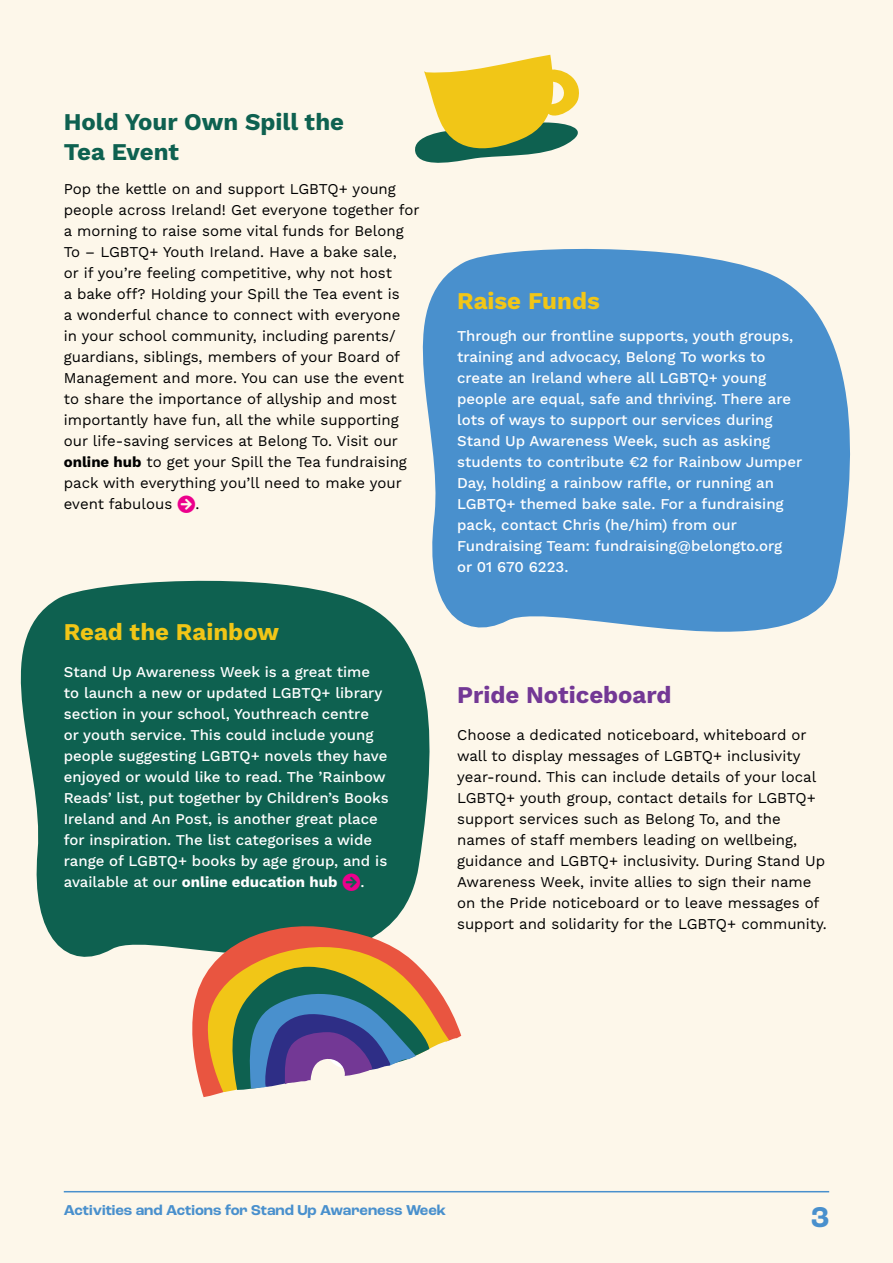
<style>
.page{position:relative;width:893px;height:1263px;background:#fdf7ea}
.page>*{position:absolute;margin:0;border:0;box-sizing:border-box;transform-origin:0 0}
.t1{font:700 30px "Roc Grotesk";color:#4990cd}
.H3_16_20{font:700 24px/30px "Work Sans";color:#0e6150}
.H3_16_20-2{font:700 24px "Work Sans";color:#f1c617}
.H3_16_20-3{font:700 24px "Work Sans";color:#733895}
.Body_10_14{font:15px/21px "Work Sans";color:#000}
.Body_Reveresed{font:500 15px/21px "Work Sans";color:#fff}
.t2{font:700 15px "Roc Grotesk";color:#4990cd}
.s1{font-weight:700}
.s2{color:#ec008c}
</style>
<div class="page">
<svg style="left:20px;top:580px;width:410px;height:377px;background:#216d5c"></svg>
<svg style="left:386px;top:248px;width:464px;height:437px;fill:#4990cd"></svg>
<svg style="left:189px;top:919px;width:272px;height:178px"></svg>
<svg style="left:207px;top:937px;width:242px;height:155px"></svg>
<svg style="left:415px;top:55px;width:164px;height:108px"></svg>
<hr style="left:64px;top:1191px;width:765px;height:1px;background:#4990cd">
<svg style="left:343px;top:873px;width:17px;height:17px"></svg>
<p class="H3_16_20" style="left:64px;top:106px;width:282px">Hold Your Own Spill the<br>Tea Event</p>
<p class="Body_10_14" style="left:64px;top:178px;width:357px">Pop the kettle on and support LGBTQ+ young people across Ireland! Get everyone together for a morning to raise some vital funds for Belong To – LGBTQ+ Youth Ireland. Have a bake sale,<br>or if you’re feeling competitive, why not host<br>a bake off? Holding your Spill the Tea event is<br>a wonderful chance to connect with everyone<br>in your school community, including parents/ guardians, siblings, members of your Board of Management and more. You can use the event to share the importance of allyship and most importantly have fun, all the while supporting our life-saving services at Belong To. Visit our <span class="s1">online hub</span> to get your Spill the Tea fundraising pack with everything you’ll need to make your event fabulous <span class="s2">□●▼</span>.</p>
<p class="H3_16_20-2" style="left:64px;top:614px;width:217px">Read the Rainbow</p>
<p class="Body_Reveresed" style="left:64px;top:661px;width:326px">Stand Up Awareness Week is a great time to launch a new or updated LGBTQ+ library section in your school, Youthreach centre<br>or youth service. This could include young people suggesting LGBTQ+ novels they have enjoyed or would like to read. The ’Rainbow Reads’ list, put together by Children’s Books Ireland and An Post, is another great place for inspiration. The list categorises a wide range of LGBTQ+ books by age group, and is available at our <span class="s1">online education hub</span> <span class="s2">□●▼</span>.</p>
<p class="H3_16_20-2" style="left:457px;top:283px;width:144px">Raise Funds</p>
<p class="Body_Reveresed" style="left:457px;top:325px;width:347px">Through our frontline supports, youth groups, training and advocacy, Belong To works to create an Ireland where all LGBTQ+ young people are equal, safe and thriving. There are lots of ways to support our services during Stand Up Awareness Week, such as asking students to contribute €2 for Rainbow Jumper Day, holding a rainbow raffle, or running an LGBTQ+ themed bake sale. For a fundraising pack, contact Chris (he/him) from our Fundraising Team: fundraising@belongto.org<br>or 01 670 6223.</p>
<p class="H3_16_20-3" style="left:457px;top:677px;width:216px">Pride Noticeboard</p>
<p class="Body_10_14" style="left:457px;top:724px;width:371px">Choose a dedicated noticeboard, whiteboard or wall to display messages of LGBTQ+ inclusivity year-round. This can include details of your local LGBTQ+ youth group, contact details for LGBTQ+ support services such as Belong To, and the names of staff members leading on wellbeing, guidance and LGBTQ+ inclusivity. During Stand Up Awareness Week, invite allies to sign their name on the Pride noticeboard or to leave messages of support and solidarity for the LGBTQ+ community.</p>
<p class="t2" style="left:64px;top:1201px;width:384px">Activities and Actions for Stand Up Awareness Week</p>
<h1 class="t1" style="left:811px;top:1198px;width:20px">3</h1>
</div>
